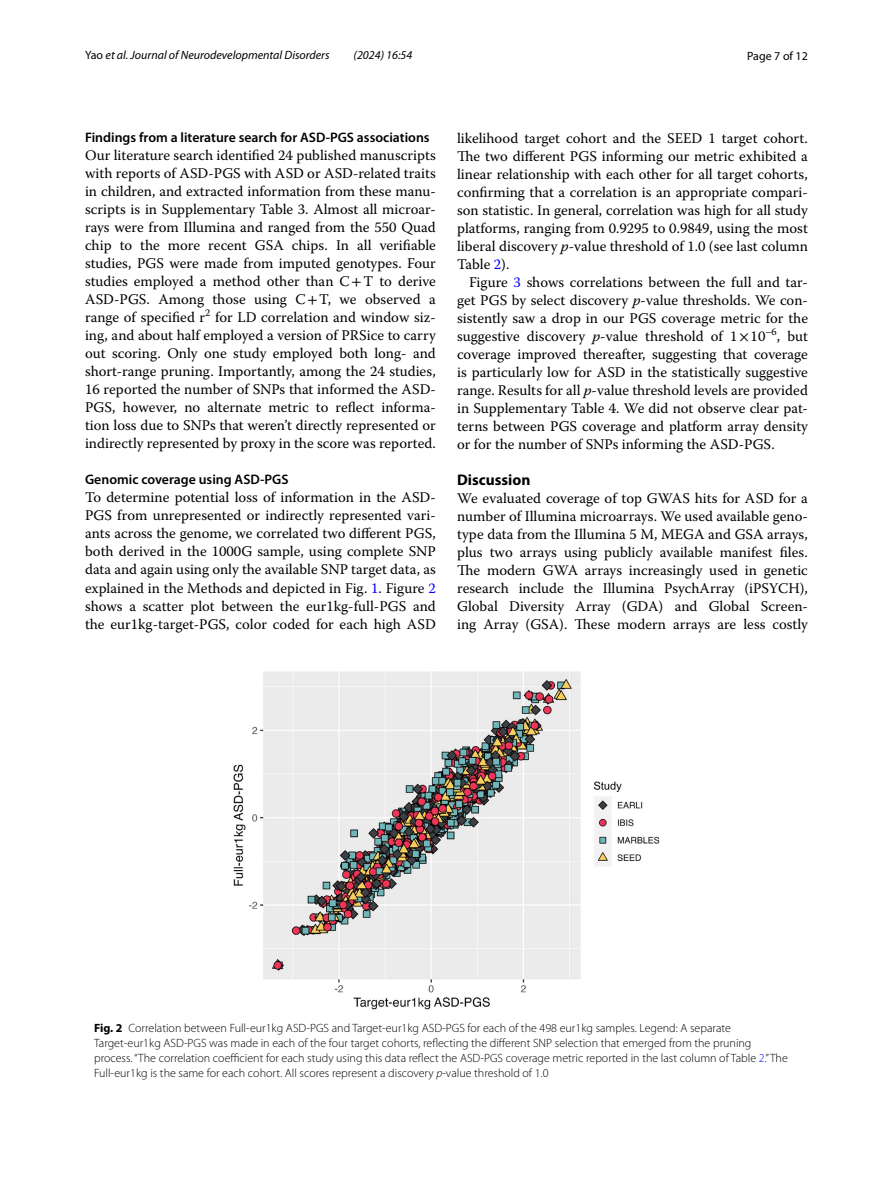
<style>
.page{position:relative;width:893px;height:1187px;background:#fff}
.page>*{position:absolute;margin:0;border:0;box-sizing:border-box;transform-origin:0 0}
.t1{font:700 15.45px "Myriad Pro";color:#000}
.t2{font:14.7px/18px "Warnock Pro";color:#000;text-align:justify}
.t3{font:600 13.8px "Myriad Pro";color:#000}
.t4{font:300 12px/15px "Myriad Pro";color:#000}
.t5{font:italic 12px "Myriad Pro";color:#000}
.t6{font:12px "Myriad Pro";color:#000}
.s1{font-style:normal}
.s2{font-family:"STIX"}
.s3{color:#00f}
.s4{font-style:italic}
.s5{font-weight:700}
</style>
<div class="page">
<img style="left:234px;top:671px;width:425px;height:339px">
<p class="t5" style="left:85px;top:48px;width:246px"><span class="s1">Yao</span> et al. Journal of Neurodevelopmental Disorders</p>
<p class="t5" style="left:354px;top:48px;width:60px">(2024) 16:54</p>
<p class="t6" style="left:747px;top:48px;width:62px">Page 7 of 12</p>
<p class="t3" style="left:85px;top:129px;width:346px">Findings from a literature search for ASD‑PGS associations</p>
<p class="t2" style="left:85px;top:146px;width:352px">Our literature search identified 24 published manuscripts with reports of ASD-PGS with ASD or ASD-related traits in children, and extracted information from these manu&shy;scripts is in Supplementary Table 3. Almost all microar&shy;rays were from Illumina and ranged from the 550 Quad chip to the more recent GSA chips. In all verifiable studies, PGS were made from imputed genotypes. Four studies employed a method other than C<span class="s2">+</span>T to derive ASD-PGS. Among those using C<span class="s2">+</span>T, we observed a range of specified r<sup>2</sup> for LD correlation and window siz&shy;ing, and about half employed a version of PRSice to carry out scoring. Only one study employed both long- and short-range pruning. Importantly, among the 24 studies, 16 reported the number of SNPs that informed the ASD-PGS, however, no alternate metric to reflect informa&shy;tion loss due to SNPs that weren’t directly represented or indirectly represented by proxy in the score was reported.</p>
<p class="t3" style="left:85px;top:471px;width:205px">Genomic coverage using ASD‑PGS</p>
<p class="t2" style="left:85px;top:488px;width:352px">To determine potential loss of information in the ASD-PGS from unrepresented or indirectly represented vari&shy;ants across the genome, we correlated two different PGS, both derived in the 1000G sample, using complete SNP data and again using only the available SNP target data, as explained in the Methods and depicted in Fig. <span class="s3">1</span>. Figure <span class="s3">2 </span>shows a scatter plot between the eur1kg-full-PGS and the eur1kg-target-PGS, color coded for each high ASD</p>
<p class="t2" style="left:457px;top:128px;width:352px">likelihood target cohort and the SEED 1 target cohort.<br>The two different PGS informing our metric exhibited a linear relationship with each other for all target cohorts, confirming that a correlation is an appropriate compari&shy;son statistic. In general, correlation was high for all study platforms, ranging from 0.9295 to 0.9849, using the most liberal discovery <span class="s4">p</span>-value threshold of 1.0 (see last column Table <span class="s3">2</span>).</p>
<p class="t2" style="left:457px;top:272px;width:352px;text-indent:12px">Figure <span class="s3">3</span> shows correlations between the full and tar&shy;get PGS by select discovery <span class="s4">p</span>-value thresholds. We con&shy;sistently saw a drop in our PGS coverage metric for the suggestive discovery <span class="s4">p</span>-value threshold of 1<span class="s2">×</span> -10<sup>–6</sup>, but coverage improved thereafter, suggesting that coverage is particularly low for ASD in the statistically suggestive range. Results for all <span class="s4">p</span>-value threshold levels are provided in Supplementary Table 4. We did not observe clear pat&shy;terns between PGS coverage and platform array density or for the number of SNPs informing the ASD-PGS.</p>
<p class="t1" style="left:457px;top:469px;width:75px">Discussion</p>
<p class="t2" style="left:457px;top:488px;width:352px">We evaluated coverage of top GWAS hits for ASD for a number of Illumina microarrays. We used available geno&shy;type data from the Illumina 5 M, MEGA and GSA arrays, plus two arrays using publicly available manifest files.<br>The modern GWA arrays increasingly used in genetic research include the Illumina PsychArray (iPSYCH), Global Diversity Array (GDA) and Global Screen&shy;ing Array (GSA). These modern arrays are less costly</p>
<p class="t4" style="left:94px;top:1020px;width:695px"><span class="s5">Fig. 2</span> Correlation between Full-eur1kg ASD-PGS and Target-eur1kg ASD-PGS for each of the 498 eur1kg samples. Legend: A separate Target-eur1kg ASD-PGS was made in each of the four target cohorts, reflecting the different SNP selection that emerged from the pruning process. “The correlation coefficient for each study using this data reflect the ASD-PGS coverage metric reported in the last column of Table <span class="s3">2</span>.” The Full-eur1kg is the same for each cohort. All scores represent a discovery <span class="s4">p</span>-value threshold of 1.0</p>
</div>
